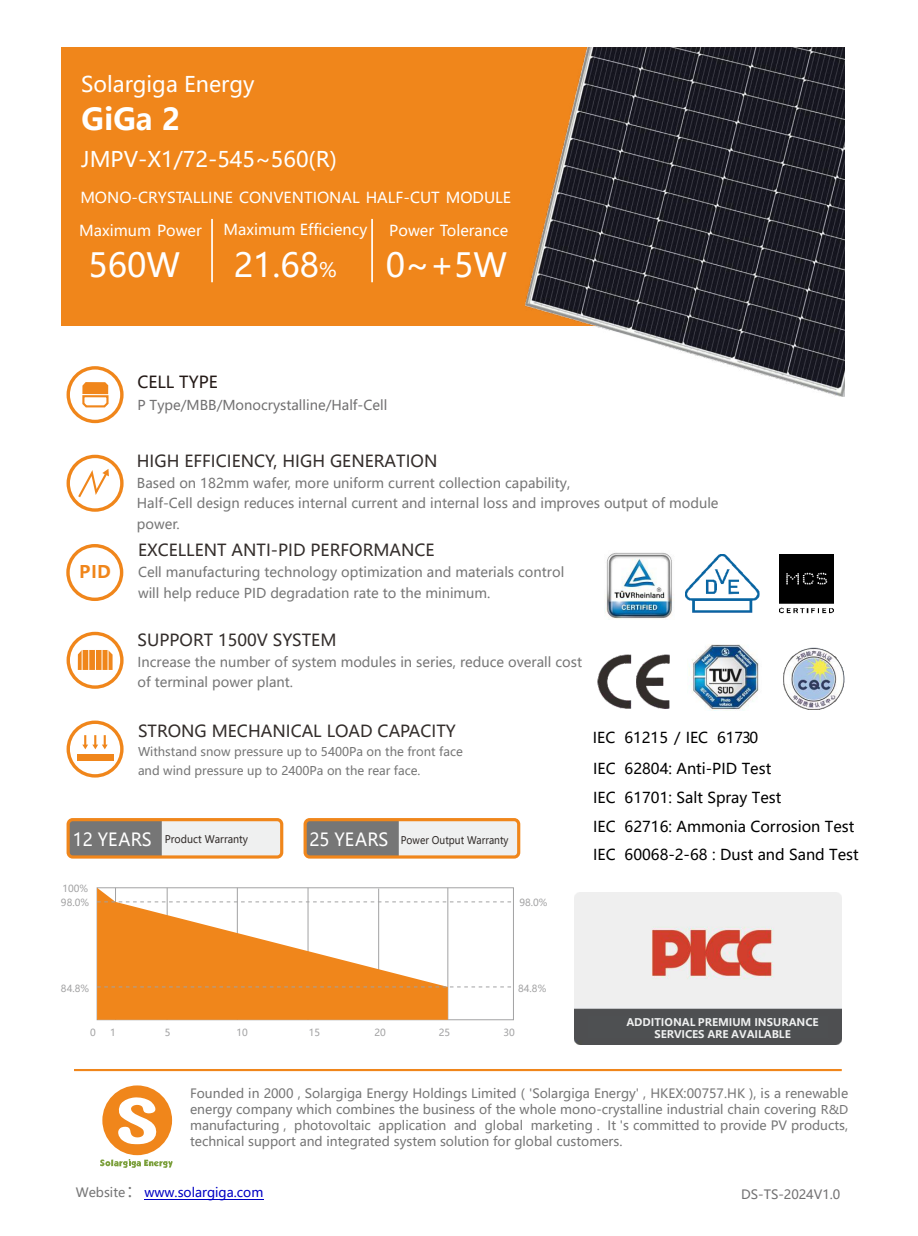
<style>
.page{position:relative;width:918px;height:1236px;background:#fff}
.page>*{position:absolute;margin:0;border:0;box-sizing:border-box;transform-origin:0 0}
.t1{font:33px "Microsoft Ya Hei";color:#fff}
.t2{font:700 30px "Microsoft Ya Hei";color:#fff}
.t3{font:21.45px "Microsoft Ya Hei";color:#fff}
.t4{font:700 17.4px "Microsoft Ya Hei";color:#f0861b}
.t5{font:16.5px "Microsoft Ya Hei";color:#332d2b}
.t6{font:16.5px "Microsoft Ya Hei";color:#231916}
.t7{font:15px/28.7px "Microsoft Ya Hei";color:#000}
.t8{font:15px "Microsoft Ya Hei";color:#fff}
.t9{font:13.5px/20.5px "Microsoft Ya Hei";color:#767676}
.t10{font:13.5px "Microsoft Ya Hei";color:#727172}
.t11{font:12.75px/16px "Microsoft Ya Hei";color:#767676;text-align:justify}
.t12{font:12.75px "Microsoft Ya Hei";color:#0000c4}
.t13{font:12.75px "Microsoft Ya Hei";color:#727172}
.t14{font:12px/18.3px "Microsoft Ya Hei";color:#767676}
.t15{font:700 10.5px/11.6px "Microsoft Ya Hei";color:#eff0f0;text-align:center}
.t16{font:10.5px "Microsoft Ya Hei";color:#332d2b;scale:.9 1}
.t17{font:10.5px "Microsoft Ya Hei";color:#332d2b;scale:.94 1}
.t18{font:9.75px/14px "Microsoft Ya Hei";color:#a2a2a3}
.s1{font-size:19.8px}
.s2{font-size:18px;color:#fff}
.s3{font-size:12px}
.s4{color:#767676}
.s5{font-size:18px;color:#767676}
</style>
<div class="page">
<div style="left:61px;top:48px;width:784px;height:278px;background:#f0861b"></div>
<hr style="left:211px;top:219px;width:2px;height:63px;background:#fff">
<div style="left:67px;top:366px;width:57px;height:57px;border:3px solid #f0861b;border-radius:50%"></div>
<svg style="left:82px;top:382px;width:27px;height:26px"></svg>
<div style="left:67px;top:455px;width:57px;height:57px;border:3px solid #f0861b;border-radius:50%"></div>
<svg style="left:76px;top:469px;width:33px;height:31px"></svg>
<div style="left:67px;top:721px;width:57px;height:57px;border:3px solid #f0861b;border-radius:50%"></div>
<div style="left:77px;top:754px;width:36px;height:7px;background:#f0861b"></div>
<svg style="left:82px;top:735px;width:26px;height:14px"></svg>
<hr style="left:371px;top:219px;width:2px;height:63px;background:#fff">
<div style="left:68px;top:820px;width:214px;height:37px;background:#eff0f0;border-radius:5px"></div>
<div style="left:71px;top:822px;width:91px;height:33px;background:#767676"></div>
<div style="left:67px;top:818px;width:216px;height:41px;border:3px solid #f0861b;border-radius:5px"></div>
<div style="left:305px;top:820px;width:214px;height:37px;background:#eff0f0;border-radius:5px"></div>
<div style="left:308px;top:822px;width:91px;height:33px;background:#767676"></div>
<div style="left:304px;top:818px;width:216px;height:41px;border:3px solid #f0861b;border-radius:5px"></div>
<svg style="left:97px;top:888px;width:351px;height:132px;fill:#f0861b"></svg>
<svg style="left:97px;top:901px;width:414px;height:1px"></svg>
<svg style="left:97px;top:987px;width:414px;height:1px"></svg>
<hr style="left:74px;top:1069px;width:768px;height:2px;background:#f0861b">
<img style="left:574px;top:892px;width:267px;height:152px">
<div style="left:102px;top:1085px;width:70px;height:70px;background:#f0861b;border-radius:50%"></div>
<svg style="left:118px;top:1097px;width:39px;height:47px"></svg>
<svg style="left:100px;top:1159px;width:73px;height:9px"></svg>
<div style="left:66px;top:544px;width:57px;height:57px;border:3px solid #f0861b;border-radius:50%"></div>
<div style="left:67px;top:632px;width:57px;height:57px;border:3px solid #f0861b;border-radius:50%"></div>
<svg style="left:78px;top:650px;width:35px;height:20px"></svg>
<img style="left:525px;top:47px;width:320px;height:350px">
<div style="left:587px;top:1015px;width:242px;height:24px;background:#4e5052"></div>
<img style="left:779px;top:555px;width:54px;height:59px">
<img style="left:606px;top:552px;width:67px;height:68px">
<img style="left:686px;top:554px;width:73px;height:59px">
<img style="left:597px;top:654px;width:73px;height:55px">
<img style="left:783px;top:647px;width:62px;height:62px">
<img style="left:691px;top:644px;width:68px;height:67px">
<hr style="left:144px;top:1199px;width:120px;height:1px;background:#0000c4">
<h3 class="t3" style="left:81px;top:70px;width:175px">Solargiga Energy</h3>
<h2 class="t2" style="left:81px;top:98px;width:101px">GiGa 2</h2>
<h3 class="t3" style="left:81px;top:145px;width:257px">JMPV-X1/72-545~560(R)</h3>
<p class="t8" style="left:80px;top:187px;width:432px">MONO-CRYSTALLINE CONVENTIONAL HALF-CUT MODULE</p>
<p class="t8" style="left:79px;top:221px;width:124px">Maximum Power</p>
<p class="t8" style="left:224px;top:219px;width:145px">Maximum Efficiency</p>
<p class="t8" style="left:389px;top:221px;width:120px">Power Tolerance</p>
<h1 class="t1" style="left:88px;top:243px;width:93px">560W</h1>
<h1 class="t1" style="left:234px;top:243px;width:104px">21.68<span class="s1">%</span></h1>
<h1 class="t1" style="left:386px;top:243px;width:123px">0~+5W</h1>
<h3 class="t4" style="left:79px;top:560px;width:33px">PID</h3>
<p class="t6" style="left:137px;top:371px;width:82px">CELL TYPE</p>
<p class="t10" style="left:137px;top:396px;width:251px">P Type/MBB/Monocrystalline/Half-Cell</p>
<p class="t5" style="left:137px;top:450px;width:302px">HIGH EFFICIENCY, HIGH GENERATION</p>
<p class="t9" style="left:137px;top:472px;width:583px">Based on 182mm wafer, more uniform current collection capability,<br>Half-Cell design reduces internal current and internal loss and improves output of module power.</p>
<p class="t5" style="left:138px;top:539px;width:298px">EXCELLENT ANTI-PID PERFORMANCE</p>
<p class="t9" style="left:138px;top:562px;width:428px">Cell manufacturing technology optimization and materials control</p>
<p class="t9" style="left:138px;top:582px;width:354px">will help reduce PID degradation rate to the minimum.</p>
<p class="t5" style="left:138px;top:628px;width:200px">SUPPORT 1500V SYSTEM</p>
<p class="t9" style="left:138px;top:651px;width:446px">Increase the number of system modules in series, reduce overall cost of terminal power plant.</p>
<p class="t5" style="left:138px;top:720px;width:319px">STRONG MECHANICAL LOAD CAPACITY</p>
<p class="t14" style="left:138px;top:743px;width:326px">Withstand snow pressure up to 5400Pa on the front face and wind pressure up to 2400Pa on the rear face.</p>
<p class="t17" style="left:73px;top:833px;width:188px"><span class="s2">12 YEARS</span> Product Warranty</p>
<p class="t16" style="left:309px;top:833px;width:223px"><span class="s2">25 YEARS</span> Power Output Warranty</p>
<p class="t18" style="left:61px;top:881px;width:30px">100%<br>98.0%</p>
<p class="t18" style="left:519px;top:895px;width:30px">98.0%</p>
<p class="t7" style="left:593px;top:721px;width:180px;line-height:31.2px">IEC 61215 / IEC 61730<br>IEC 62804: Anti-PID Test</p>
<p class="t7" style="left:593px;top:783px;width:267px">IEC 61701: Salt Spray Test<br>IEC 62716: Ammonia Corrosion Test<br>IEC 60068-2-68 : Dust and Sand Test</p>
<p class="t18" style="left:61px;top:981px;width:30px">84.8%</p>
<p class="t18" style="left:90px;top:1025px;width:7px">0</p>
<p class="t18" style="left:110px;top:1025px;width:7px">1</p>
<p class="t18" style="left:165px;top:1025px;width:7px">5</p>
<p class="t18" style="left:237px;top:1025px;width:13px">10</p>
<p class="t18" style="left:309px;top:1025px;width:13px">15</p>
<p class="t18" style="left:374px;top:1025px;width:13px">20</p>
<p class="t18" style="left:518px;top:981px;width:30px">84.8%</p>
<p class="t18" style="left:439px;top:1025px;width:13px">25</p>
<p class="t18" style="left:503px;top:1025px;width:13px">30</p>
<p class="t15" style="left:626px;top:1016px;width:194px">ADDITIONAL PREMIUM INSURANCE<br>SERVICES ARE AVAILABLE</p>
<p class="t11" style="left:190px;top:1085px;width:660px">Founded in 2000 , Solargiga Energy Holdings Limited ( 'Solargiga Energy' , HKEX:00757.HK ), is a renewable energy company which combines the business of the whole mono-crystalline industrial chain covering <span class="s3">R&amp;D </span>manufacturing , photovoltaic application and global marketing . It 's committed to provide PV products, technical support and integrated system solution for global customers.</p>
<p class="t12" style="left:76px;top:1184px;width:189px"><span class="s4">Website</span><span class="s5">：</span>www.solargiga.com</p>
<p class="t13" style="left:741px;top:1185px;width:101px">DS-TS-2024V1.0</p>
</div>
